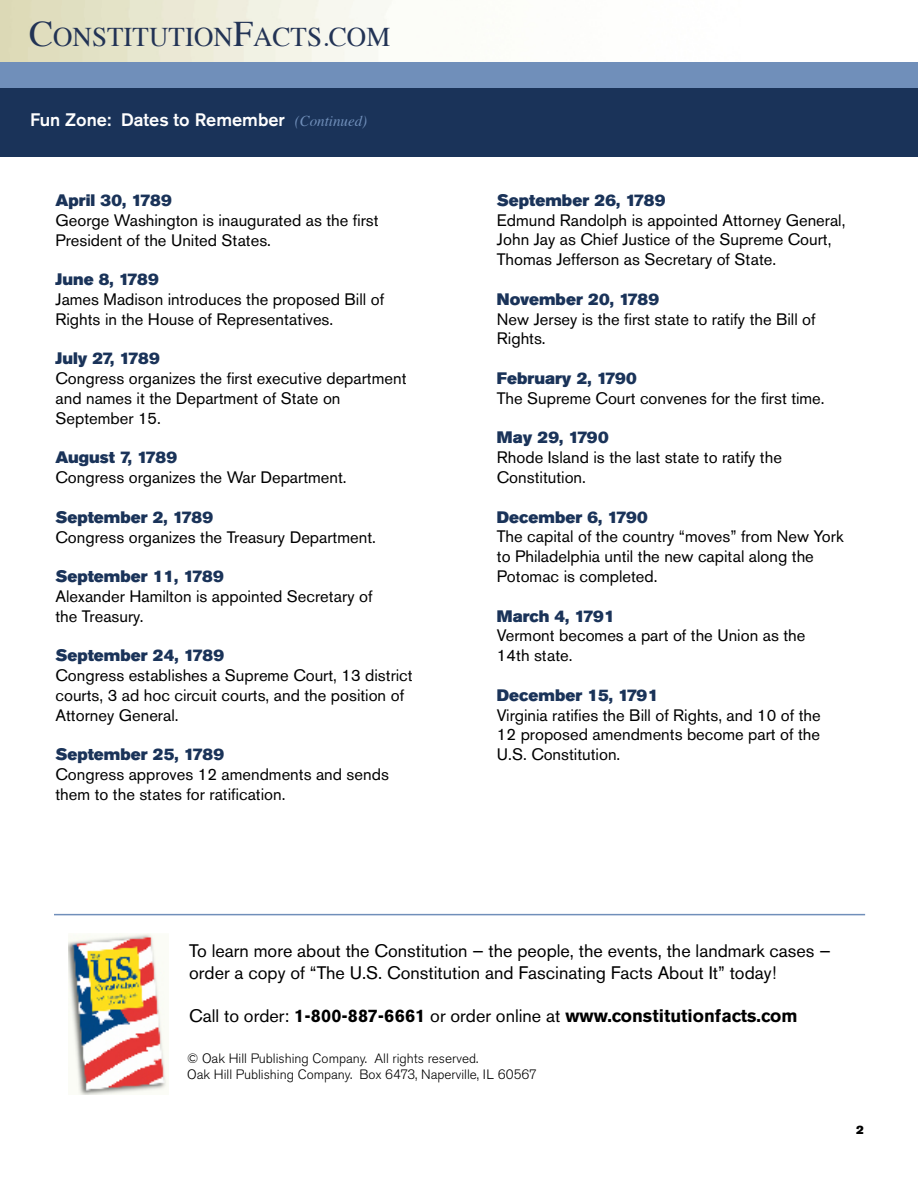
<style>
.page{position:relative;width:918px;height:1188px;background:#fff}
.page>*{position:absolute;margin:0;border:0;box-sizing:border-box;transform-origin:0 0}
.t1{font:27px "Times";color:#235}
.t2{font:18px/21.6px "Akzidenz Grotesk BE";color:#000}
.t3{font:700 18px "Akzidenz Grotesk BE";color:#000}
.t4{font:500 18px "Akzidenz Grotesk BE";color:#fff}
.t5{font:16.5px/19.8px "Akzidenz Grotesk BE";color:#000}
.t6{font:16.5px "Akzidenz Grotesk BE Super";color:#1a3359}
.t7{font:300 13.5px/16.2px "Akzidenz Grotesk BE";color:#000}
.t8{font:12px "Akzidenz Grotesk BE Super";color:#000}
.s1{font-size:36px}
.s2{font-family:"Times";font-weight:400;font-style:italic;font-size:15px;color:#708fba}
.s3{font-weight:400}
</style>
<div class="page">
<div style="left:1px;top:84px;width:917px;height:73px;background:#1a3359"></div>
<div style="left:0;top:62px;width:918px;height:26px;background:#708fba"></div>
<img style="left:69px;top:933px;width:98px;height:162px">
<hr style="left:54px;top:914px;width:811px;height:1px;background:#708fba">
<h1 class="t1" style="left:29px;top:11px;width:363px"><span class="s1">C</span>ONSTITUTION<span class="s1">F</span>ACTS.COM</h1>
<p class="t4" style="left:30px;top:109px;width:339px">Fun Zone: Dates to Remember <span class="s2">(Continued)</span></p>
<p class="t6" style="left:56px;top:191px;width:118px">April 30, 1789</p>
<p class="t5" style="left:56px;top:210px;width:325px">George Washington is inaugurated as the first<br>President of the United States.</p>
<p class="t6" style="left:56px;top:270px;width:105px">June 8, 1789</p>
<p class="t5" style="left:56px;top:289px;width:330px">James Madison introduces the proposed Bill of<br>Rights in the House of Representatives.</p>
<p class="t6" style="left:56px;top:349px;width:106px">July 27, 1789</p>
<p class="t5" style="left:56px;top:369px;width:353px">Congress organizes the first executive department and names it the Department of State on<br>September 15.</p>
<p class="t6" style="left:56px;top:448px;width:123px">August 7, 1789</p>
<p class="t5" style="left:56px;top:468px;width:293px">Congress organizes the War Department.</p>
<p class="t6" style="left:56px;top:507px;width:159px">September 2, 1789</p>
<p class="t5" style="left:56px;top:527px;width:322px">Congress organizes the Treasury Department.</p>
<p class="t6" style="left:56px;top:567px;width:170px">September 11, 1789</p>
<p class="t5" style="left:56px;top:586px;width:318px">Alexander Hamilton is appointed Secretary of the Treasury.</p>
<p class="t6" style="left:56px;top:646px;width:170px">September 24, 1789</p>
<p class="t5" style="left:56px;top:666px;width:359px">Congress establishes a Supreme Court, 13 district courts, 3 ad hoc circuit courts, and the position of<br>Attorney General.</p>
<p class="t6" style="left:56px;top:745px;width:170px">September 25, 1789</p>
<p class="t5" style="left:56px;top:765px;width:335px">Congress approves 12 amendments and sends them to the states for ratification.</p>
<p class="t6" style="left:497px;top:191px;width:170px">September 26, 1789</p>
<p class="t5" style="left:497px;top:210px;width:350px">Edmund Randolph is appointed Attorney General,<br>John Jay as Chief Justice of the Supreme Court,<br>Thomas Jefferson as Secretary of State.</p>
<p class="t6" style="left:497px;top:290px;width:164px">November 20, 1789</p>
<p class="t5" style="left:497px;top:309px;width:320px">New Jersey is the first state to ratify the Bill of<br>Rights.</p>
<p class="t6" style="left:497px;top:369px;width:141px">February 2, 1790</p>
<p class="t5" style="left:497px;top:388px;width:329px">The Supreme Court convenes for the first time.</p>
<p class="t6" style="left:497px;top:428px;width:113px">May 29, 1790</p>
<p class="t5" style="left:497px;top:448px;width:287px">Rhode Island is the last state to ratify the<br>Constitution.</p>
<p class="t6" style="left:497px;top:507px;width:152px">December 6, 1790</p>
<p class="t5" style="left:497px;top:527px;width:348px">The capital of the country “moves” from New York to Philadelphia until the new capital along the<br>Potomac is completed.</p>
<p class="t6" style="left:497px;top:606px;width:119px">March 4, 1791</p>
<p class="t5" style="left:497px;top:626px;width:310px">Vermont becomes a part of the Union as the<br>14th state.</p>
<p class="t6" style="left:497px;top:686px;width:163px">December 15, 1791</p>
<p class="t5" style="left:497px;top:705px;width:325px;text-align:justify">Virginia ratifies the Bill of Rights, and 10 of the 12 proposed amendments become part of the U.S. Constitution.</p>
<p class="t2" style="left:189px;top:940px;width:643px">To learn more about the Constitution — the people, the events, the landmark cases — order a copy of “The U.S. Constitution and Fascinating Facts About It” today!</p>
<p class="t3" style="left:189px;top:1005px;width:610px"><span class="s3">Call to order:</span> 1-800-887-6661 <span class="s3">or order online at</span> www.constitutionfacts.com</p>
<p class="t7" style="left:187px;top:1051px;width:351px">© Oak Hill Publishing Company. All rights reserved.<br>Oak Hill Publishing Company. Box 6473, Naperville, IL 60567</p>
<p class="t8" style="left:856px;top:1123px;width:9px">2</p>
</div>
